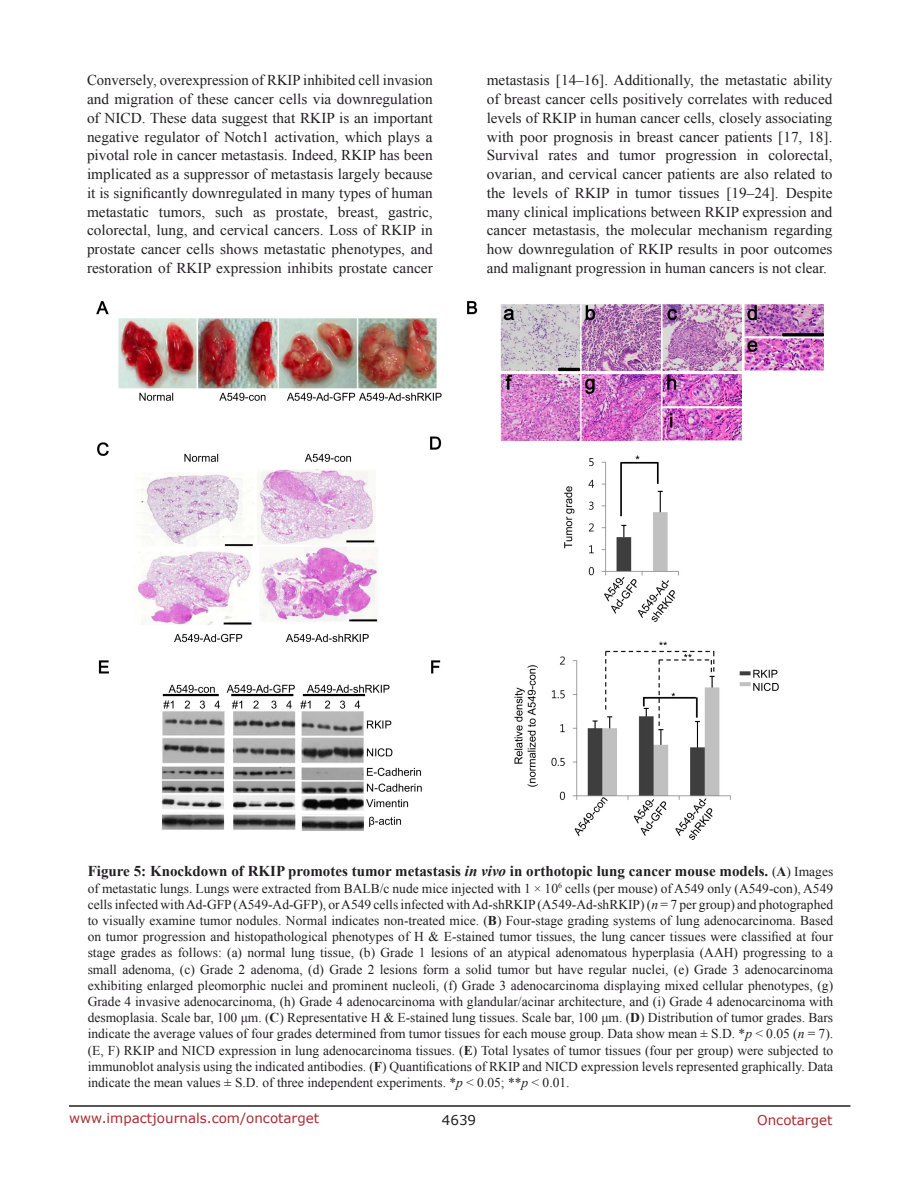
<style>
.page{position:relative;width:918px;height:1188px;background:#fff}
.page>*{position:absolute;margin:0;border:0;box-sizing:border-box;transform-origin:0 0}
.BodyText{font:15px/18.8px "Times New Roman";color:#221f22;text-align:justify}
.FigureText{font:700 15px "Times New Roman";color:#221f22}
.FigureText-2{font:13.5px/16.2px "Times New Roman";color:#221f22;text-align:justify}
.t1{font:13.5px "Verdana";color:#ac2b31}
.t2{font:13.5px "Verdana";color:#221f22}
.s1{font-style:italic}
.s2{font-weight:400;font-size:13.5px}
.s3{font-size:13.5px}
.s4{font-weight:700}
</style>
<div class="page">
<hr style="left:69px;top:1105px;width:781px;height:2px;background:#231f20">
<img style="left:96px;top:301px;width:728px;height:539px">
<p class="BodyText" style="left:87px;top:71px;width:347px">Conversely, overexpression of RKIP inhibited cell invasion and migration of these cancer cells via downregulation of NICD. These data suggest that RKIP is an important negative regulator of Notch1 activation, which plays a pivotal role in cancer metastasis. Indeed, RKIP has been implicated as a suppressor of metastasis largely because it is significantly downregulated in many types of human metastatic tumors, such as prostate, breast, gastric, colorectal, lung, and cervical cancers. Loss of RKIP in prostate cancer cells shows metastatic phenotypes, and restoration of RKIP expression inhibits prostate cancer</p>
<p class="BodyText" style="left:487px;top:71px;width:347px">metastasis [14–16]. Additionally, the metastatic ability of breast cancer cells positively correlates with reduced levels of RKIP in human cancer cells, closely associating with poor prognosis in breast cancer patients [17, 18].<br>Survival rates and tumor progression in colorectal, ovarian, and cervical cancer patients are also related to the levels of RKIP in tumor tissues [19–24]. Despite many clinical implications between RKIP expression and cancer metastasis, the molecular mechanism regarding how downregulation of RKIP results in poor outcomes and malignant progression in human cancers is not clear.</p>
<p class="FigureText" style="left:88px;top:861px;width:747px">Figure 5: Knockdown of RKIP promotes tumor metastasis <span class="s1">in vivo</span> in orthotopic lung cancer mouse models. <span class="s2">(</span><span class="s3">A</span><span class="s2">) Images</span></p>
<p class="FigureText-2" style="left:88px;top:880px;width:747px">of metastatic lungs. Lungs were extracted from BALB/c nude mice injected with 1 × 10<sup>6</sup> cells (per mouse) of A549 only (A549-con), A549 cells infected with Ad-GFP (A549-Ad-GFP), or A549 cells infected with Ad-shRKIP (A549-Ad-shRKIP) (<span class="s1">n</span> = 7 per group) and photographed to visually examine tumor nodules. Normal indicates non-treated mice. (<span class="s4">B</span>) Four-stage grading systems of lung adenocarcinoma. Based on tumor progression and histopathological phenotypes of H &amp; E-stained tumor tissues, the lung cancer tissues were classified at four stage grades as follows: (a) normal lung tissue, (b) Grade 1 lesions of an atypical adenomatous hyperplasia (AAH) progressing to a small adenoma, (c) Grade 2 adenoma, (d) Grade 2 lesions form a solid tumor but have regular nuclei, (e) Grade 3 adenocarcinoma exhibiting enlarged pleomorphic nuclei and prominent nucleoli, (f) Grade 3 adenocarcinoma displaying mixed cellular phenotypes, (g)<br>Grade 4 invasive adenocarcinoma, (h) Grade 4 adenocarcinoma with glandular/acinar architecture, and (i) Grade 4 adenocarcinoma with desmoplasia. Scale bar, 100 μm. (<span class="s4">C</span>) Representative H &amp; E-stained lung tissues. Scale bar, 100 μm. (<span class="s4">D</span>) Distribution of tumor grades. Bars indicate the average values of four grades determined from tumor tissues for each mouse group. Data show mean ± S.D. *<span class="s1">p</span> &lt; 0.05 (<span class="s1">n</span> = 7). (E, F) RKIP and NICD expression in lung adenocarcinoma tissues. (<span class="s4">E</span>) Total lysates of tumor tissues (four per group) were subjected to immunoblot analysis using the indicated antibodies. (<span class="s4">F</span>) Quantifications of RKIP and NICD expression levels represented graphically. Data indicate the mean values ± S.D. of three independent experiments. *<span class="s1">p</span> &lt; 0.05; **<span class="s1">p</span> &lt; 0.01.</p>
<p class="t1" style="left:69px;top:1109px;width:252px">www.impactjournals.com/oncotarget</p>
<p class="t2" style="left:442px;top:1111px;width:36px">4639</p>
<p class="t1" style="left:757px;top:1111px;width:77px">Oncotarget</p>
</div>
